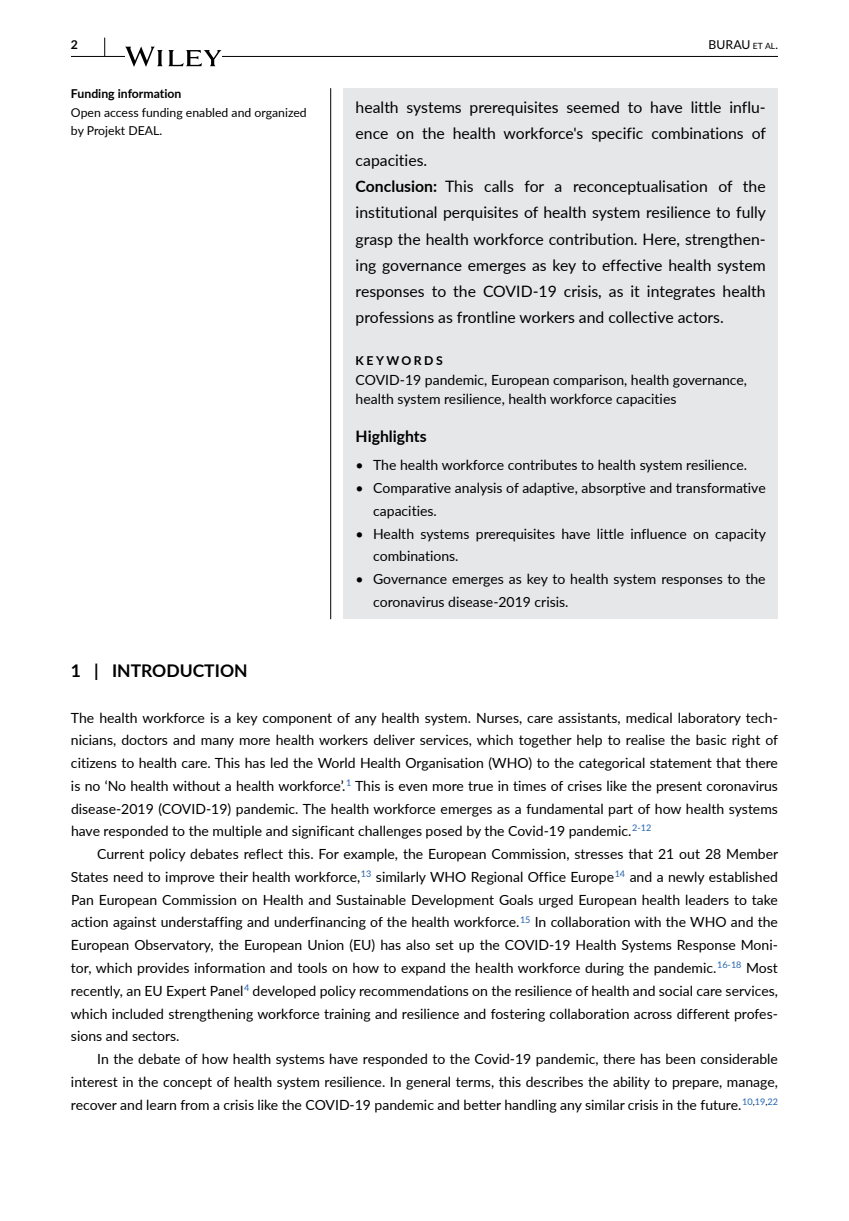
<style>
.page{position:relative;width:849px;height:1221px;background:#fff}
.page>*{position:absolute;margin:0;border:0;box-sizing:border-box;transform-origin:0 0}
.t1{font:700 17.5px "Lato";color:#000}
.t2{font:15.75px/26.2px "Lato";color:#000}
.t3{font:700 15.75px "Lato";color:#000}
.t4{font:14px/22.8px "Lato";color:#000}
.t5{font:12.25px/17.5px "Lato";color:#000}
.t6{font:700 12.25px "Lato";color:#000}
.t7{font:12.25px "Lato";color:#000}
.t8{font:700 12.25px "Lato";letter-spacing:.2em;color:#000}
.s1{font-size:8.58px}
.s2{font-weight:700}
</style>
<div class="page">
<hr style="left:71px;top:56px;width:706px;height:1px;background:#000">
<svg style="left:125px;top:47px;width:96px;height:20px"></svg>
<svg style="left:104px;top:38px;width:1px;height:18px"></svg>
<div style="left:343px;top:88px;width:434px;height:531px;background:#e6e7e8"></div>
<hr style="left:330px;top:88px;width:1px;height:531px;background:#000">
<p class="t6" style="left:71px;top:36px;width:9px">2</p>
<p class="t7" style="left:708px;top:38px;width:71px">BURAU <span class="s1">et al</span>.</p>
<p class="t6" style="left:71px;top:85px;width:112px">Funding information</p>
<p class="t5" style="left:71px;top:104px;width:237px">Open access funding enabled and organized by Projekt DEAL.</p>
<p class="t2" style="left:355px;top:94px;width:412px">health systems prerequisites seemed to have little influ&shy;ence on the health workforce's specific combinations of capacities.<br><span class="s2">Conclusion:</span> This calls for a reconceptualisation of the institutional perquisites of health system resilience to fully grasp the health workforce contribution. Here, strengthen&shy;ing governance emerges as key to effective health system responses to the COVID-19 crisis, as it integrates health professions as frontline workers and collective actors.</p>
<p class="t8" style="left:355px;top:352px;width:89px">KEYWORDS</p>
<p class="t4" style="left:355px;top:369px;width:393px;line-height:19.2px">COVID-19 pandemic, European comparison, health governance, health system resilience, health workforce capacities</p>
<p class="t3" style="left:355px;top:425px;width:73px">Highlights</p>
<p class="t4" style="left:355px;top:453px;width:393px">• The health workforce contributes to health system resilience.</p>
<p class="t4" style="left:373px;top:476px;width:394px;text-indent:-18px">• Comparative analysis of adaptive, absorptive and transformative capacities.</p>
<p class="t4" style="left:373px;top:521px;width:394px;text-indent:-18px">• Health systems prerequisites have little influence on capacity combinations.</p>
<p class="t4" style="left:373px;top:567px;width:394px;text-indent:-18px">• Governance emerges as key to health system responses to the coronavirus disease-2019 crisis.</p>
<p class="t1" style="left:71px;top:657px;width:178px">1 | INTRODUCTION</p>
<p class="t4" style="left:71px;top:705px;width:708px;text-align:justify">The health workforce is a key component of any health system. Nurses, care assistants, medical laboratory tech&shy;nicians, doctors and many more health workers deliver services, which together help to realise the basic right of citizens to health care. This has led the World Health Organisation (WHO) to the categorical statement that there is no ‘No health without a health workforce’. <sup>1</sup> This is even more true in times of crises like the present coronavirus disease-2019 (COVID-19) pandemic. The health workforce emerges as a fundamental part of how health systems have responded to the multiple and significant challenges posed by the Covid-19 pandemic. <sup>2-12</sup></p>
<p class="t4" style="left:71px;top:842px;width:708px;text-align:justify;text-indent:26px">Current policy debates reflect this. For example, the European Commission, stresses that 21 out 28 Member States need to improve their health workforce, <sup>13</sup> similarly WHO Regional Office Europe <sup>14</sup> and a newly established Pan European Commission on Health and Sustainable Development Goals urged European health leaders to take action against understaffing and underfinancing of the health workforce. <sup>15</sup> In collaboration with the WHO and the European Observatory, the European Union (EU) has also set up the COVID-19 Health Systems Response Moni&shy;tor, which provides information and tools on how to expand the health workforce during the pandemic. <sup>16-18</sup> Most recently, an EU Expert Panel <sup>4</sup> developed policy recommendations on the resilience of health and social care services, which included strengthening workforce training and resilience and fostering collaboration across different profes&shy;sions and sectors.</p>
<p class="t4" style="left:71px;top:1046px;width:708px;text-align:justify;text-indent:26px">In the debate of how health systems have responded to the Covid-19 pandemic, there has been considerable interest in the concept of health system resilience. In general terms, this describes the ability to prepare, manage, recover and learn from a crisis like the COVID-19 pandemic and better handling any similar crisis in the future. <sup>10</sup><sup>,</sup><sup>19</sup><sup>,</sup><sup>22</sup></p>
</div>
